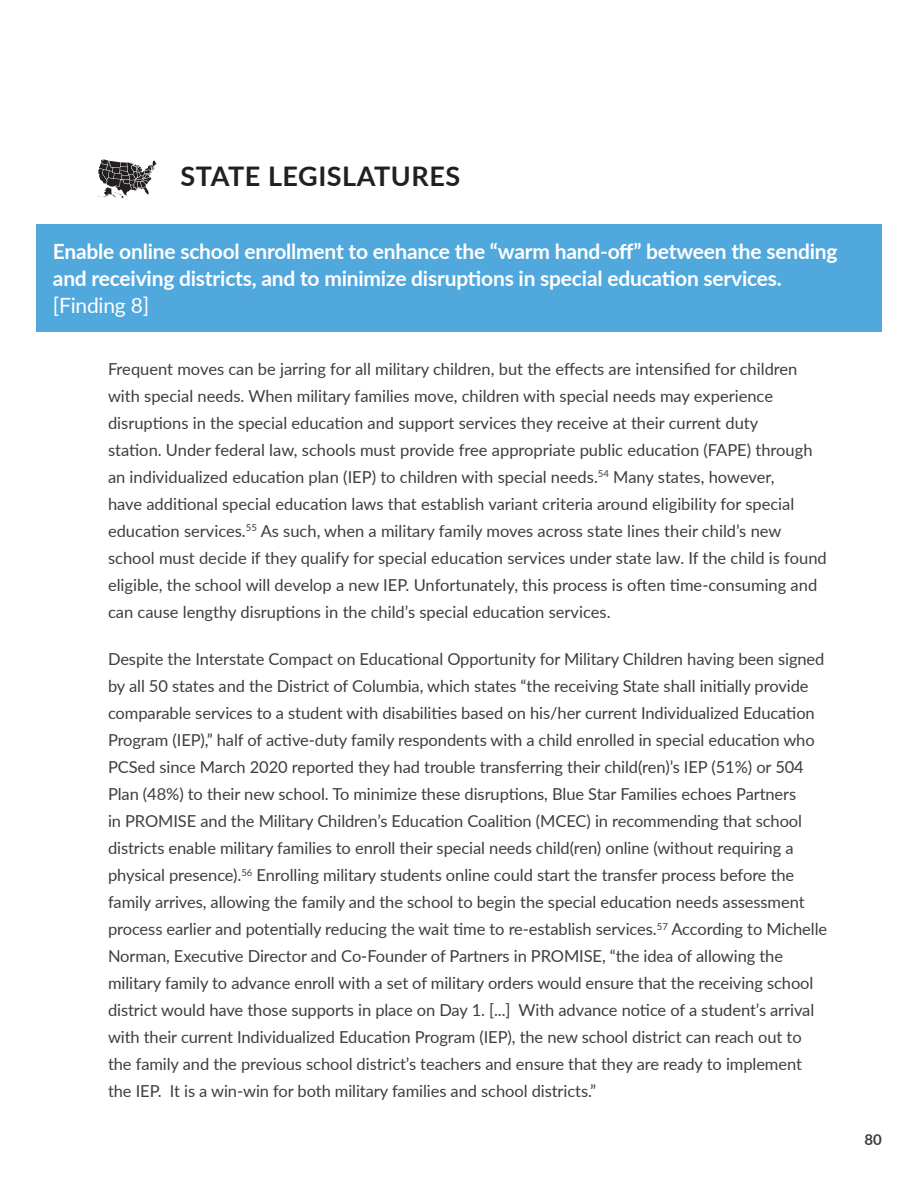
<style>
.page{position:relative;width:918px;height:1188px;background:#fff}
.page>*{position:absolute;margin:0;border:0;box-sizing:border-box;transform-origin:0 0}
.Body_Text{font:700 27px "Lato";letter-spacing:.02em;color:#231f20}
.Body_Text-2{font:700 21px/27px "Lato";letter-spacing:-.01em;color:#fff}
.Body_Text-3{font:16.5px/27px "Lato";letter-spacing:-.005em;color:#3e3e3f}
.t1{font:700 15px "Lato";color:#3e3e3f}
.s1{font-weight:400}
</style>
<div class="page">
<div style="left:36px;top:224px;width:846px;height:108px;background:#51a8dd"></div>
<svg style="left:97px;top:159px;width:59px;height:39px"></svg>
<p class="Body_Text" style="left:181px;top:156px;width:281px">STATE LEGISLATURES</p>
<p class="Body_Text-2" style="left:53px;top:237px;width:786px">Enable online school enrollment to enhance the “warm hand-off” between the sending and receiving districts, and to minimize disruptions in special education services. <span class="s1">[Finding 8]</span></p>
<p class="Body_Text-3" style="left:108px;top:355px;width:720px">Frequent moves can be jarring for all military children, but the effects are intensified for children with special needs. When military families move, children with special needs may experience disruptions in the special education and support services they receive at their current duty<br>station. Under federal law, schools must provide free appropriate public education (FAPE) through an individualized education plan (IEP) to children with special needs.<sup>54</sup> Many states, however,<br>have additional special education laws that establish variant criteria around eligibility for special education services.<sup>55</sup> As such, when a military family moves across state lines their child’s new school must decide if they qualify for special education services under state law. If the child is found eligible, the school will develop a new IEP. Unfortunately, this process is often time-consuming and can cause lengthy disruptions in the child’s special education services.</p>
<p class="Body_Text-3" style="left:108px;top:645px;width:721px">Despite the Interstate Compact on Educational Opportunity for Military Children having been signed by all 50 states and the District of Columbia, which states “the receiving State shall initially provide comparable services to a student with disabilities based on his/her current Individualized Education Program (IEP),” half of active-duty family respondents with a child enrolled in special education who PCSed since March 2020 reported they had trouble transferring their child(ren)’s IEP (51%) or 504<br>Plan (48%) to their new school. To minimize these disruptions, Blue Star Families echoes Partners<br>in PROMISE and the Military Children’s Education Coalition (MCEC) in recommending that school districts enable military families to enroll their special needs child(ren) online (without requiring a physical presence).<sup>56</sup> Enrolling military students online could start the transfer process before the family arrives, allowing the family and the school to begin the special education needs assessment process earlier and potentially reducing the wait time to re-establish services.<sup>57</sup> According to Michelle Norman, Executive Director and Co-Founder of Partners in PROMISE, “the idea of allowing the military family to advance enroll with a set of military orders would ensure that the receiving school district would have those supports in place on Day 1. [...] With advance notice of a student’s arrival with their current Individualized Education Program (IEP), the new school district can reach out to the family and the previous school district’s teachers and ensure that they are ready to implement the IEP. It is a win-win for both military families and school districts.”</p>
<p class="t1" style="left:865px;top:1128px;width:19px">80</p>
</div>
